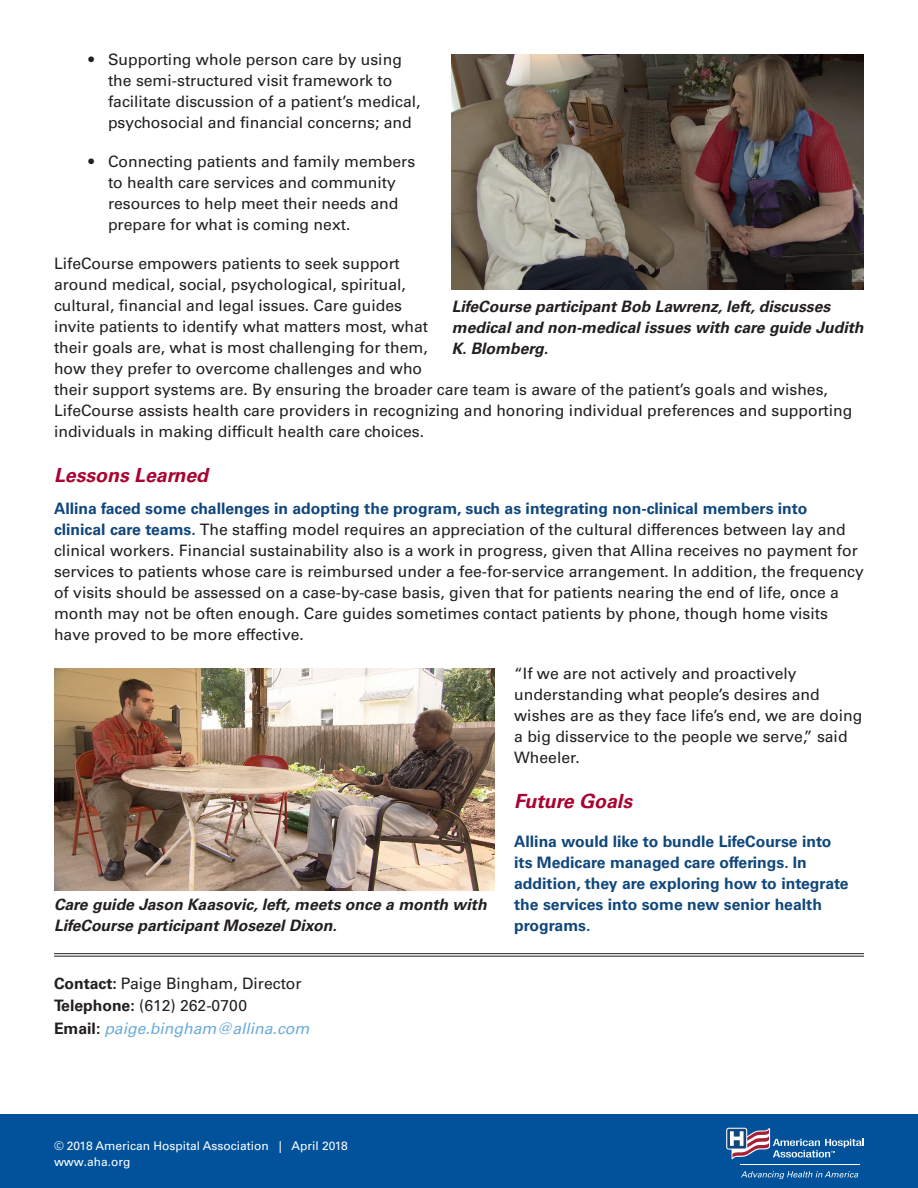
<style>
.page{position:relative;width:918px;height:1188px;background:#fff}
.page>*{position:absolute;margin:0;border:0;box-sizing:border-box;transform-origin:0 0}
.t1{font:italic 700 19.5px "Univers LT Std";color:#a90332}
.t2{font:15.75px/21px "Univers LT Std";color:#231f20}
.t3{font:italic 700 15.75px/21px "Univers LT Std";color:#231f20}
.t4{font:700 15.75px/21px "Univers LT Std";color:#10477c}
.t5{font:italic 15.75px "Univers LT Std";color:#6cacdb}
.Main_Body{font:12px "Univers LT Std";color:#fff}
.s1{font-weight:700;color:#10477c}
.s2{font-weight:700}
.s3{font-weight:700;font-style:normal;color:#231f20}
</style>
<div class="page">
<div style="left:0;top:1114px;width:918px;height:74px;background:#01529b"></div>
<hr style="left:54px;top:953px;width:810px;height:1px;background:#231f20">
<hr style="left:54px;top:956px;width:810px;height:1px;background:#231f20">
<hr style="left:741px;top:1165px;width:119px;height:1px;background:#fff">
<svg style="left:741px;top:1171px;width:117px;height:8px"></svg>
<svg style="left:726px;top:1128px;width:138px;height:31px"></svg>
<img style="left:452px;top:54px;width:412px;height:236px">
<img style="left:54px;top:668px;width:440px;height:223px">
<p class="t2" style="left:108px;top:49px;width:314px;text-indent:-20px">• Supporting whole person care by using the semi-structured visit framework to facilitate discussion of a patient’s medical, psychosocial and financial concerns; and</p>
<p class="t2" style="left:108px;top:151px;width:309px;text-indent:-20px">• Connecting patients and family members to health care services and community resources to help meet their needs and prepare for what is coming next.</p>
<p class="t2" style="left:54px;top:253px;width:800px">LifeCourse empowers patients to seek support<br>around medical, social, psychological, spiritual,<br>cultural, financial and legal issues. Care guides<br>invite patients to identify what matters most, what<br>their goals are, what is most challenging for them,<br>how they prefer to overcome challenges and who<br>their support systems are. By ensuring the broader care team is aware of the patient’s goals and wishes, LifeCourse assists health care providers in recognizing and honoring individual preferences and supporting individuals in making difficult health care choices.</p>
<p class="t1" style="left:54px;top:464px;width:156px">Lessons Learned</p>
<p class="t2" style="left:54px;top:498px;width:811px"><span class="s1">Allina faced some challenges in adopting the program, such as integrating non-clinical members into<br>clinical care teams.</span> The staffing model requires an appreciation of the cultural differences between lay and clinical workers. Financial sustainability also is a work in progress, given that Allina receives no payment for services to patients whose care is reimbursed under a fee-for-service arrangement. In addition, the frequency of visits should be assessed on a case-by-case basis, given that for patients nearing the end of life, once a month may not be often enough. Care guides sometimes contact patients by phone, though home visits have proved to be more effective.</p>
<p class="t2" style="left:514px;top:663px;width:350px">“If we are not actively and proactively understanding what people’s desires and wishes are as they face life’s end, we are doing a big disservice to the people we serve,” said Wheeler.</p>
<p class="t1" style="left:514px;top:790px;width:119px">Future Goals</p>
<p class="t4" style="left:514px;top:831px;width:336px">Allina would like to bundle LifeCourse into its Medicare managed care offerings. In addition, they are exploring how to integrate the services into some new senior health programs.</p>
<p class="t3" style="left:452px;top:297px;width:413px">LifeCourse participant Bob Lawrenz, left, discusses medical and non-medical issues with care guide Judith<br>K. Blomberg.</p>
<p class="t3" style="left:54px;top:894px;width:434px">Care guide Jason Kaasovic, left, meets once a month with<br>LifeCourse participant Mosezel Dixon.</p>
<p class="t2" style="left:54px;top:973px;width:249px"><span class="s2">Contact:</span> Paige Bingham, Director</p>
<p class="t2" style="left:54px;top:995px;width:195px"><span class="s2">Telephone:</span> (612) 262-0700</p>
<p class="t5" style="left:54px;top:1019px;width:257px"><span class="s3">Email:</span> paige.bingham@allina.com</p>
<p class="Main_Body" style="left:54px;top:1138px;width:295px">© 2018 American Hospital Association | April 2018</p>
<p class="Main_Body" style="left:54px;top:1155px;width:78px">www.aha.org</p>
</div>
